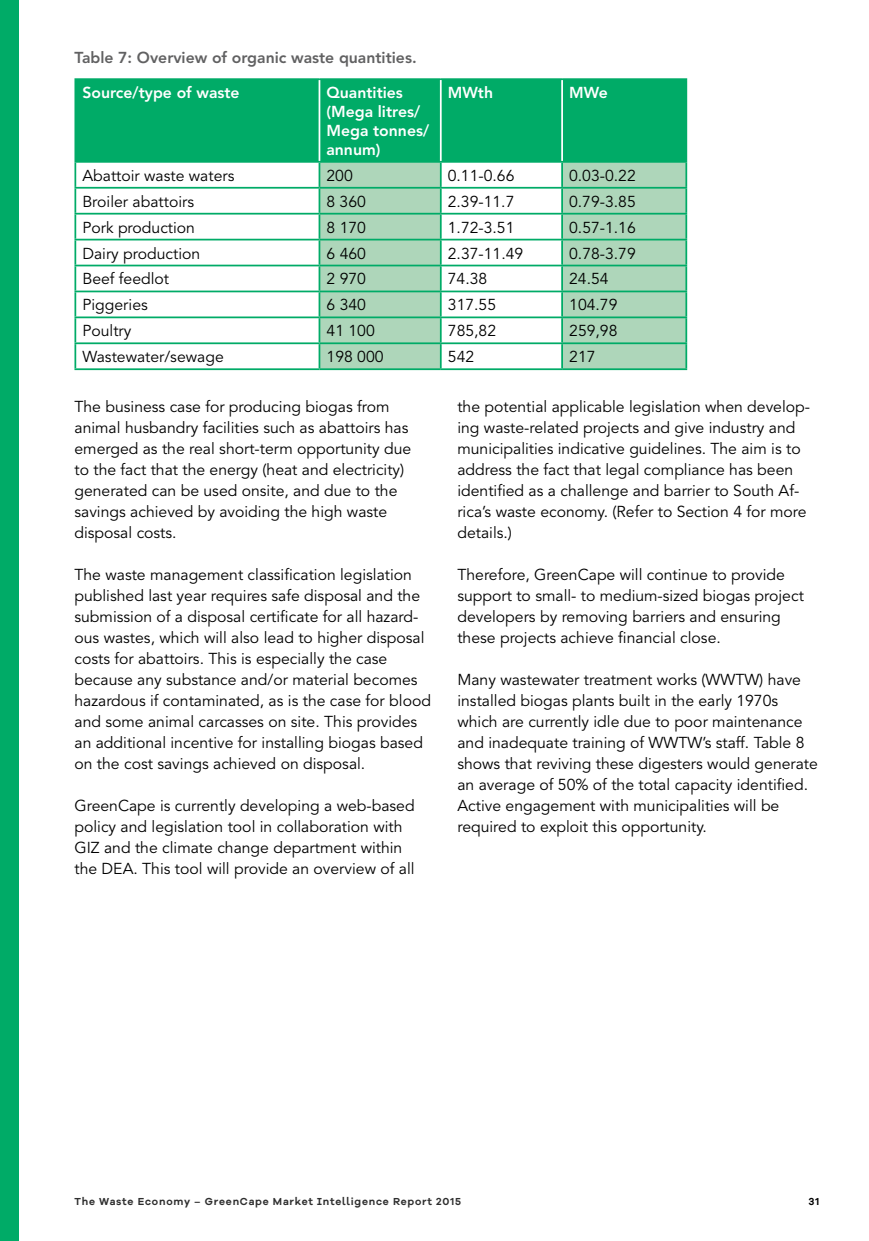
<style>
.page{position:relative;width:869px;height:1241px;background:#fff}
.page>*{position:absolute;margin:0;border:0;box-sizing:border-box;transform-origin:0 0}
.t1{font:15.75px/21px "Avenir LT Std";color:#000}
.t2{font:800 15.75px/18.9px "Avenir LT Std";color:#fff}
.t3{font:800 15.75px "Avenir LT Std";color:#616162}
.t4{font:600 10.5px "Galano Grotesque Alt";letter-spacing:.075em;color:#2e2e2e}
.t5{font:600 10.5px "Galano Grotesque Alt";color:#000}
</style>
<div class="page">
<div style="left:76px;top:80px;width:609px;height:81px;background:#00ab67"></div>
<svg style="left:320px;top:163px;width:365px;height:205px;fill:#aed6ba"></svg>
<hr style="left:685px;top:344px;width:2px;height:24px;background:#00ab67">
<hr style="left:74px;top:344px;width:2px;height:24px;background:#00ab67">
<hr style="left:318px;top:163px;width:2px;height:24px;background:#00ab67">
<hr style="left:318px;top:189px;width:2px;height:24px;background:#00ab67">
<hr style="left:318px;top:214px;width:2px;height:25px;background:#00ab67">
<hr style="left:318px;top:240px;width:2px;height:24px;background:#00ab67">
<hr style="left:318px;top:266px;width:2px;height:24px;background:#00ab67">
<hr style="left:318px;top:292px;width:2px;height:24px;background:#00ab67">
<hr style="left:318px;top:318px;width:2px;height:24px;background:#00ab67">
<hr style="left:318px;top:344px;width:2px;height:24px;background:#00ab67">
<hr style="left:439px;top:163px;width:2px;height:24px;background:#00ab67">
<hr style="left:439px;top:189px;width:2px;height:24px;background:#00ab67">
<hr style="left:439px;top:214px;width:2px;height:25px;background:#00ab67">
<hr style="left:439px;top:240px;width:2px;height:24px;background:#00ab67">
<hr style="left:439px;top:266px;width:2px;height:24px;background:#00ab67">
<hr style="left:439px;top:292px;width:2px;height:24px;background:#00ab67">
<hr style="left:439px;top:318px;width:2px;height:24px;background:#00ab67">
<hr style="left:439px;top:344px;width:2px;height:24px;background:#00ab67">
<svg style="left:561px;top:163px;width:1px;height:205px"></svg>
<hr style="left:74px;top:163px;width:2px;height:24px;background:#00ab67">
<hr style="left:685px;top:163px;width:2px;height:24px;background:#00ab67">
<hr style="left:74px;top:318px;width:2px;height:24px;background:#00ab67">
<hr style="left:685px;top:318px;width:2px;height:24px;background:#00ab67">
<hr style="left:74px;top:342px;width:245px;height:2px;background:#00ab67">
<hr style="left:319px;top:342px;width:121px;height:2px;background:#00ab67">
<hr style="left:440px;top:342px;width:122px;height:2px;background:#00ab67">
<hr style="left:562px;top:342px;width:125px;height:2px;background:#00ab67">
<hr style="left:74px;top:214px;width:2px;height:25px;background:#00ab67">
<hr style="left:685px;top:214px;width:2px;height:25px;background:#00ab67">
<hr style="left:74px;top:239px;width:245px;height:1px;background:#00ab67">
<hr style="left:74px;top:240px;width:2px;height:24px;background:#00ab67">
<hr style="left:319px;top:239px;width:121px;height:1px;background:#00ab67">
<hr style="left:440px;top:239px;width:122px;height:1px;background:#00ab67">
<hr style="left:562px;top:239px;width:125px;height:1px;background:#00ab67">
<hr style="left:685px;top:240px;width:2px;height:24px;background:#00ab67">
<hr style="left:74px;top:264px;width:245px;height:2px;background:#00ab67">
<hr style="left:74px;top:266px;width:2px;height:24px;background:#00ab67">
<hr style="left:319px;top:264px;width:121px;height:2px;background:#00ab67">
<hr style="left:440px;top:264px;width:122px;height:2px;background:#00ab67">
<hr style="left:562px;top:264px;width:125px;height:2px;background:#00ab67">
<hr style="left:685px;top:266px;width:2px;height:24px;background:#00ab67">
<hr style="left:74px;top:290px;width:245px;height:2px;background:#00ab67">
<hr style="left:74px;top:292px;width:2px;height:24px;background:#00ab67">
<hr style="left:319px;top:290px;width:121px;height:2px;background:#00ab67">
<hr style="left:440px;top:290px;width:122px;height:2px;background:#00ab67">
<hr style="left:562px;top:290px;width:125px;height:2px;background:#00ab67">
<hr style="left:685px;top:292px;width:2px;height:24px;background:#00ab67">
<hr style="left:74px;top:316px;width:245px;height:2px;background:#00ab67">
<hr style="left:319px;top:316px;width:121px;height:2px;background:#00ab67">
<hr style="left:440px;top:316px;width:122px;height:2px;background:#00ab67">
<hr style="left:562px;top:316px;width:125px;height:2px;background:#00ab67">
<hr style="left:74px;top:187px;width:245px;height:2px;background:#00ab67">
<hr style="left:74px;top:189px;width:2px;height:24px;background:#00ab67">
<hr style="left:319px;top:187px;width:121px;height:2px;background:#00ab67">
<hr style="left:440px;top:187px;width:122px;height:2px;background:#00ab67">
<hr style="left:562px;top:187px;width:125px;height:2px;background:#00ab67">
<hr style="left:685px;top:189px;width:2px;height:24px;background:#00ab67">
<hr style="left:74px;top:213px;width:245px;height:1px;background:#00ab67">
<hr style="left:319px;top:213px;width:121px;height:1px;background:#00ab67">
<hr style="left:440px;top:213px;width:122px;height:1px;background:#00ab67">
<hr style="left:562px;top:213px;width:125px;height:1px;background:#00ab67">
<hr style="left:318px;top:80px;width:2px;height:81px;background:#fff">
<hr style="left:561px;top:80px;width:1px;height:81px;background:#fff">
<hr style="left:74px;top:78px;width:245px;height:2px;background:#00ab67">
<hr style="left:74px;top:80px;width:2px;height:81px;background:#00ab67">
<hr style="left:319px;top:78px;width:121px;height:2px;background:#00ab67">
<hr style="left:440px;top:78px;width:122px;height:2px;background:#00ab67">
<hr style="left:562px;top:78px;width:125px;height:2px;background:#00ab67">
<hr style="left:685px;top:80px;width:2px;height:81px;background:#00ab67">
<hr style="left:440px;top:161px;width:122px;height:2px;background:#00ab67">
<hr style="left:562px;top:161px;width:125px;height:2px;background:#00ab67">
<hr style="left:439px;top:80px;width:2px;height:81px;background:#fff">
<hr style="left:74px;top:161px;width:245px;height:2px;background:#00ab67">
<hr style="left:319px;top:161px;width:121px;height:2px;background:#00ab67">
<hr style="left:74px;top:368px;width:245px;height:2px;background:#00ab67">
<hr style="left:319px;top:368px;width:121px;height:2px;background:#00ab67">
<hr style="left:440px;top:368px;width:122px;height:2px;background:#00ab67">
<hr style="left:562px;top:368px;width:125px;height:2px;background:#00ab67">
<div style="left:0;top:0;width:18px;height:1240px;background:#00ab67"></div>
<p class="t3" style="left:75px;top:48px;width:343px">Table 7: Overview of organic waste quantities.</p>
<p class="t2" style="left:82px;top:83px;width:159px">Source/type of waste</p>
<p class="t2" style="left:326px;top:83px;width:104px">Quantities (Mega litres/<br>Mega tonnes/ annum)</p>
<p class="t2" style="left:447px;top:83px;width:47px">MWth</p>
<p class="t2" style="left:569px;top:83px;width:40px">MWe</p>
<p class="t1" style="left:82px;top:165px;width:153px">Abattoir waste waters</p>
<p class="t1" style="left:326px;top:165px;width:28px">200</p>
<p class="t1" style="left:447px;top:165px;width:68px">0.11-0.66</p>
<p class="t1" style="left:569px;top:165px;width:68px">0.03-0.22</p>
<p class="t1" style="left:82px;top:191px;width:113px">Broiler abattoirs</p>
<p class="t1" style="left:326px;top:191px;width:41px">8 360</p>
<p class="t1" style="left:447px;top:191px;width:68px">2.39-11.7</p>
<p class="t1" style="left:569px;top:191px;width:68px">0.79-3.85</p>
<p class="t1" style="left:82px;top:217px;width:114px">Pork production</p>
<p class="t1" style="left:326px;top:217px;width:41px">8 170</p>
<p class="t1" style="left:447px;top:217px;width:68px">1.72-3.51</p>
<p class="t1" style="left:569px;top:217px;width:68px">0.57-1.16</p>
<p class="t1" style="left:82px;top:243px;width:119px">Dairy production</p>
<p class="t1" style="left:326px;top:243px;width:41px">6 460</p>
<p class="t1" style="left:447px;top:243px;width:77px">2.37-11.49</p>
<p class="t1" style="left:569px;top:243px;width:68px">0.78-3.79</p>
<p class="t1" style="left:82px;top:269px;width:88px">Beef feedlot</p>
<p class="t1" style="left:326px;top:269px;width:41px">2 970</p>
<p class="t1" style="left:447px;top:269px;width:41px">74.38</p>
<p class="t1" style="left:569px;top:269px;width:41px">24.54</p>
<p class="t1" style="left:82px;top:295px;width:67px">Piggeries</p>
<p class="t1" style="left:326px;top:295px;width:41px">6 340</p>
<p class="t1" style="left:447px;top:295px;width:50px">317.55</p>
<p class="t1" style="left:569px;top:295px;width:50px">104.79</p>
<p class="t1" style="left:82px;top:321px;width:50px">Poultry</p>
<p class="t1" style="left:326px;top:321px;width:50px">41 100</p>
<p class="t1" style="left:447px;top:321px;width:50px">785,82</p>
<p class="t1" style="left:569px;top:321px;width:50px">259,98</p>
<p class="t1" style="left:82px;top:347px;width:143px">Wastewater/sewage</p>
<p class="t1" style="left:326px;top:347px;width:58px">198 000</p>
<p class="t1" style="left:447px;top:347px;width:28px">542</p>
<p class="t1" style="left:569px;top:347px;width:28px">217</p>
<p class="t1" style="left:74px;top:396px;width:338px">The business case for producing biogas from animal husbandry facilities such as abattoirs has emerged as the real short-term opportunity due to the fact that the energy (heat and electricity) generated can be used onsite, and due to the savings achieved by avoiding the high waste disposal costs.</p>
<p class="t1" style="left:74px;top:564px;width:358px">The waste management classification legislation published last year requires safe disposal and the submission of a disposal certificate for all hazard&shy;ous wastes, which will also lead to higher disposal costs for abattoirs. This is especially the case because any substance and/or material becomes hazardous if contaminated, as is the case for blood and some animal carcasses on site. This provides an additional incentive for installing biogas based on the cost savings achieved on disposal.</p>
<p class="t1" style="left:74px;top:795px;width:341px">GreenCape is currently developing a web-based policy and legislation tool in collaboration with GIZ and the climate change department within the DEA. This tool will provide an overview of all</p>
<p class="t1" style="left:457px;top:396px;width:354px">the potential applicable legislation when develop&shy;ing waste-related projects and give industry and municipalities indicative guidelines. The aim is to address the fact that legal compliance has been identified as a challenge and barrier to South Af&shy;rica’s waste economy. (Refer to Section 4 for more details.)</p>
<p class="t1" style="left:457px;top:564px;width:348px">Therefore, GreenCape will continue to provide support to small- to medium-sized biogas project developers by removing barriers and ensuring these projects achieve financial close.</p>
<p class="t1" style="left:457px;top:669px;width:362px">Many wastewater treatment works (WWTW) have installed biogas plants built in the early 1970s which are currently idle due to poor maintenance and inadequate training of WWTW’s staff. Table 8 shows that reviving these digesters would generate an average of 50% of the total capacity identified.<br>Active engagement with municipalities will be required to exploit this opportunity.</p>
<p class="t4" style="left:74px;top:1194px;width:388px">The Waste Economy – GreenCape Market Intelligence Report 2015</p>
<p class="t5" style="left:808px;top:1194px;width:12px">31</p>
</div>
